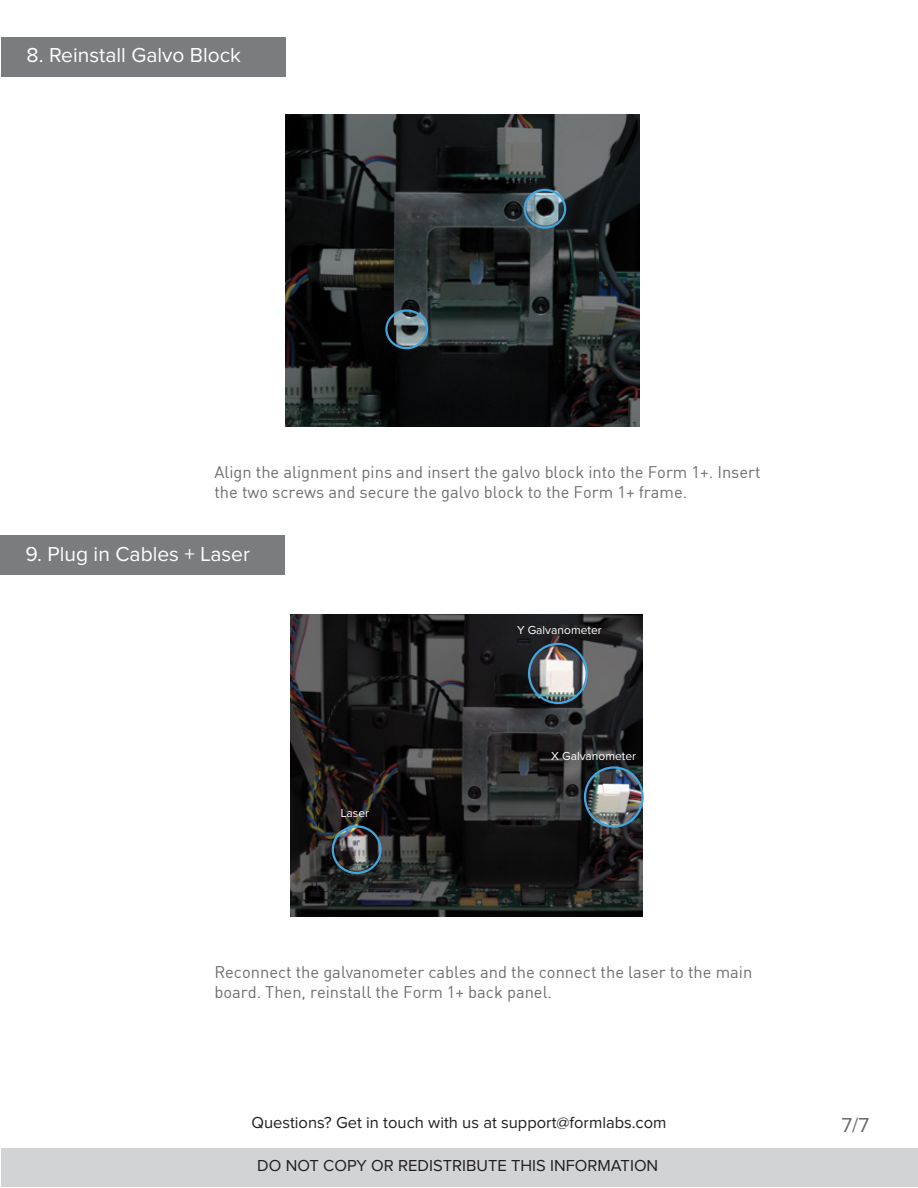
<style>
.page{position:relative;width:918px;height:1188px;background:#fff}
.page>*{position:absolute;margin:0;border:0;box-sizing:border-box;transform-origin:0 0}
.t1{font:21px "Proxima Nova";color:#fff}
.t2{font:21px "Proxima Nova";color:#6d6e71}
.t3{font:16.5px/19.8px "DIN";color:#6d6e71}
.t4{font:16.5px "Proxima Nova";color:#231f20}
.t5{font:12px "Proxima Nova";color:#fff}
</style>
<div class="page">
<div style="left:1px;top:37px;width:285px;height:39px;background:#7b7c7f"></div>
<div style="left:0;top:535px;width:285px;height:40px;background:#7b7c7f"></div>
<img style="left:285px;top:115px;width:355px;height:312px">
<div style="left:385px;top:309px;width:43px;height:40px;border:2px solid #42a5dd;border-radius:50%"></div>
<div style="left:524px;top:189px;width:42px;height:40px;border:2px solid #42a5dd;border-radius:50%"></div>
<img style="left:290px;top:614px;width:352px;height:303px">
<div style="left:528px;top:643px;width:60px;height:61px;border:2px solid #42a5dd;border-radius:50%"></div>
<div style="left:584px;top:766px;width:60px;height:62px;border:2px solid #42a5dd;border-radius:50%"></div>
<div style="left:331px;top:825px;width:51px;height:49px;border:2px solid #42a5dd;border-radius:50%"></div>
<div style="left:1px;top:1148px;width:917px;height:39px;background:#d1d3d4"></div>
<p class="t1" style="left:27px;top:46px;width:216px">8. Reinstall Galvo Block</p>
<p class="t3" style="left:214px;top:462px;width:548px">Align the alignment pins and insert the galvo block into the Form 1+. Insert the two screws and secure the galvo block to the Form 1+ frame.</p>
<p class="t1" style="left:25px;top:544px;width:226px">9. Plug in Cables + Laser</p>
<p class="t5" style="left:341px;top:808px;width:30px">Laser</p>
<p class="t5" style="left:517px;top:624px;width:86px">Y Galvanometer</p>
<p class="t5" style="left:551px;top:750px;width:86px">X Galvanometer</p>
<p class="t3" style="left:214px;top:962px;width:539px">Reconnect the galvanometer cables and the connect the laser to the main board. Then, reinstall the Form 1+ back panel.</p>
<p class="t4" style="left:251px;top:1115px;width:417px">Questions? Get in touch with us at support@formlabs.com</p>
<p class="t2" style="left:842px;top:1115px;width:29px">7/7</p>
<p class="t4" style="left:257px;top:1158px;width:403px">DO NOT COPY OR REDISTRIBUTE THIS INFORMATION</p>
</div>
